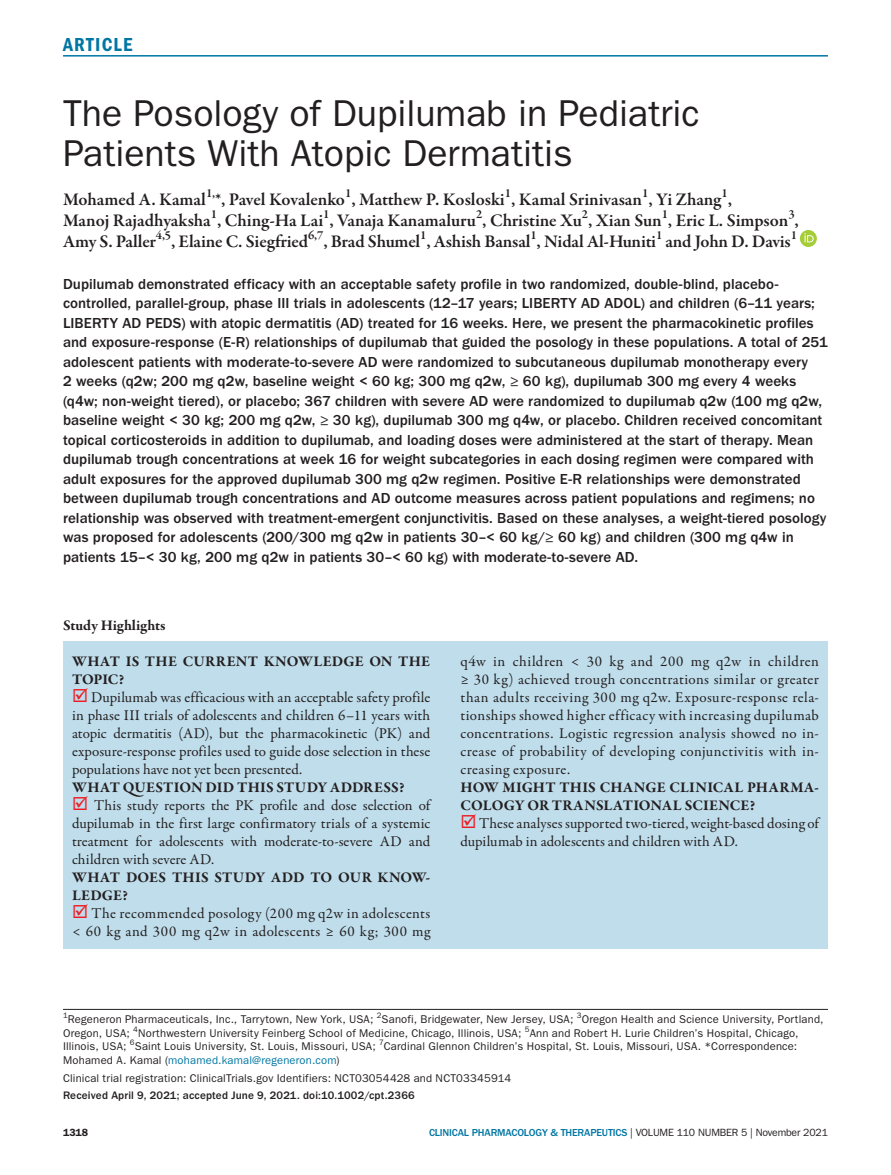
<style>
.page{position:relative;width:891px;height:1175px;background:#fff}
.page>*{position:absolute;margin:0;border:0;box-sizing:border-box;transform-origin:0 0}
.t1{font:37.5px/40.5px "ITC Franklin Gothic Std";color:#231f20}
.t2{font:19.5px "ITC Franklin Gothic Std Dm Cd";letter-spacing:.065em;color:#0076a3}
.t3{font:600 18px/21px "Garamond Premr Pro";letter-spacing:-.005em;color:#231f20}
.t4{font:500 15px/19.5px "ITC Franklin Gothic Std";letter-spacing:.005em;color:#231f20}
.t5{font:15px/18px "Garamond Premr Pro";letter-spacing:.015em;color:#231f20;text-align:justify}
.t6{font:700 15px/18px "Garamond Premr Pro";letter-spacing:.01em;color:#231f20}
.t7{font:11.25px/18px "ITC Franklin Gothic Std";letter-spacing:.015em;color:#231f20}
.t8{font:500 11.25px "ITC Franklin Gothic Std";letter-spacing:.015em;color:#231f20}
.t9{font:500 10.5px "ITC Franklin Gothic Std";letter-spacing:-.015em;color:#0076a3}
.t10{font:600 10.5px "ITC Franklin Gothic Std";color:#231f20}
.t11{font:7.8px "ITC Franklin Gothic Std";color:#231f20}
.s1{color:#ee1d23}
.s2{color:#0076a3}
.s3{font-weight:400;color:#231f20}
</style>
<div class="page">
<hr style="left:63px;top:55px;width:765px;height:2px;background:#0076a3">
<div style="left:800px;top:230px;width:17px;height:17px;background:#a5cd39;border-radius:50%"></div>
<svg style="left:804px;top:233px;width:10px;height:9px"></svg>
<hr style="left:63px;top:1009px;width:765px;height:1px;background:#231f20">
<div style="left:63px;top:606px;width:765px;height:342px;background:#bfddeb"></div>
<div style="left:51px;top:597px;width:780px;height:44px;background:#fff"></div>
<h2 class="t2" style="left:63px;top:33px;width:71px">ARTICLE</h2>
<h1 class="t1" style="left:63px;top:93px;width:638px">The Posology of Dupilumab in Pediatric<br>Patients With Atopic Dermatitis</h1>
<p class="t3" style="left:63px;top:189px;width:737px">Mohamed A. Kamal<sup>1,</sup>*, Pavel Kovalenko<sup>1</sup>, Matthew P. Kosloski<sup>1</sup>, Kamal Srinivasan<sup>1</sup>, Yi Zhang<sup>1</sup>,<br>Manoj Rajadhyaksha<sup>1</sup>, Ching-Ha Lai<sup>1</sup>, Vanaja Kanamaluru<sup>2</sup>, Christine Xu<sup>2</sup>, Xian Sun<sup>1</sup>, Eric L. Simpson<sup>3</sup>,<br>Amy S. Paller<sup>4,5</sup>, Elaine C. Siegfried<sup>6,7</sup>, Brad Shumel<sup>1</sup>, Ashish Bansal<sup>1</sup>, Nidal Al-Huniti<sup>1</sup> and John D. Davis<sup>1</sup></p>
<p class="t4" style="left:63px;top:274px;width:767px">Dupilumab demonstrated efficacy with an acceptable safety profile in two randomized, double-blind, placebo&shy;controlled, parallel-group, phase III trials in adolescents (12–17 years; LIBERTY AD ADOL) and children (6–11 years; LIBERTY AD PEDS) with atopic dermatitis (AD) treated for 16 weeks. Here, we present the pharmacokinetic profiles and exposure-response (E-R) relationships of dupilumab that guided the posology in these populations. A total of 251 adolescent patients with moderate-to-severe AD were randomized to subcutaneous dupilumab monotherapy every<br>2 weeks (q2w; 200 mg q2w, baseline weight &lt; 60 kg; 300 mg q2w, ≥ 60 kg), dupilumab 300 mg every 4 weeks (q4w; non-weight tiered), or placebo; 367 children with severe AD were randomized to dupilumab q2w (100 mg q2w, baseline weight &lt; 30 kg; 200 mg q2w, ≥ 30 kg), dupilumab 300 mg q4w, or placebo. Children received concomitant topical corticosteroids in addition to dupilumab, and loading doses were administered at the start of therapy. Mean dupilumab trough concentrations at week 16 for weight subcategories in each dosing regimen were compared with adult exposures for the approved dupilumab 300 mg q2w regimen. Positive E-R relationships were demonstrated between dupilumab trough concentrations and AD outcome measures across patient populations and regimens; no relationship was observed with treatment-emergent conjunctivitis. Based on these analyses, a weight-tiered posology was proposed for adolescents (200/300 mg q2w in patients 30–&lt; 60 kg/≥ 60 kg) and children (300 mg q4w in patients 15–&lt; 30 kg, 200 mg q2w in patients 30–&lt; 60 kg) with moderate-to-severe AD.</p>
<p class="t6" style="left:63px;top:616px;width:104px">Study Highlights</p>
<p class="t6" style="left:72px;top:652px;width:360px">WHAT IS THE CURRENT KNOWLEDGE ON THE<br>TOPIC?</p>
<p class="t5" style="left:72px;top:688px;width:360px"><span class="s1">☑</span> Dupilumab was efficacious with an acceptable safety profile in phase III trials of adolescents and children 6–11 years with atopic dermatitis (AD), but the pharmacokinetic (PK) and exposure-response profiles used to guide dose selection in these populations have not yet been presented.</p>
<p class="t6" style="left:72px;top:778px;width:334px">WHAT QUESTION DID THIS STUDY ADDRESS?</p>
<p class="t5" style="left:72px;top:796px;width:360px"><span class="s1">☑</span> This study reports the PK profile and dose selection of dupilumab in the first large confirmatory trials of a systemic treatment for adolescents with moderate-to-severe AD and children with severe AD.</p>
<p class="t6" style="left:72px;top:868px;width:360px">WHAT DOES THIS STUDY ADD TO OUR KNOW-<br>LEDGE?</p>
<p class="t5" style="left:72px;top:904px;width:360px"><span class="s1">☑</span> The recommended posology (200 mg q2w in adolescents &lt; 60 kg and 300 mg q2w in adolescents ≥ 60 kg; 300 mg</p>
<p class="t5" style="left:461px;top:652px;width:360px">q4w in children &lt; 30 kg and 200 mg q2w in children ≥ 30 kg) achieved trough concentrations similar or greater than adults receiving 300 mg q2w. Exposure-response rela&shy;tionships showed higher efficacy with increasing dupilumab concentrations. Logistic regression analysis showed no in&shy;crease of probability of developing conjunctivitis with in&shy;creasing exposure.</p>
<p class="t6" style="left:461px;top:778px;width:360px">HOW MIGHT THIS CHANGE CLINICAL PHARMA-<br>COLOGY OR TRANSLATIONAL SCIENCE?</p>
<p class="t5" style="left:461px;top:814px;width:360px"><span class="s1">☑</span> These analyses supported two-tiered, weight-based dosing of dupilumab in adolescents and children with AD.</p>
<p class="t11" style="left:63px;top:1011px;width:6px">1</p>
<p class="t7" style="left:68px;top:1010px;width:307px">Regeneron Pharmaceuticals, Inc., Tarrytown, New York, USA;</p>
<p class="t11" style="left:377px;top:1011px;width:6px">2</p>
<p class="t7" style="left:382px;top:1010px;width:193px">Sanofi, Bridgewater, New Jersey, USA;</p>
<p class="t11" style="left:577px;top:1011px;width:6px">3</p>
<p class="t7" style="left:582px;top:1010px;width:243px">Oregon Health and Science University, Portland,</p>
<p class="t7" style="left:63px;top:1024px;width:68px">Oregon, USA;</p>
<p class="t11" style="left:133px;top:1024px;width:6px">4</p>
<p class="t7" style="left:138px;top:1024px;width:385px">Northwestern University Feinberg School of Medicine, Chicago, Illinois, USA;</p>
<p class="t11" style="left:525px;top:1024px;width:6px">5</p>
<p class="t7" style="left:530px;top:1024px;width:270px">Ann and Robert H. Lurie Children’s Hospital, Chicago,</p>
<p class="t7" style="left:63px;top:1037px;width:65px">Illinois, USA;</p>
<p class="t11" style="left:130px;top:1038px;width:6px">6</p>
<p class="t7" style="left:135px;top:1037px;width:242px">Saint Louis University, St. Louis, Missouri, USA;</p>
<p class="t11" style="left:379px;top:1038px;width:6px">7</p>
<p class="t7" style="left:384px;top:1037px;width:415px">Cardinal Glennon Children’s Hospital, St. Louis, Missouri, USA. *Correspondence:</p>
<p class="t7" style="left:63px;top:1051px;width:450px">Mohamed A. Kamal (<span class="s2">mohamed.kamal@regeneron.com</span>)<br>Clinical trial registration: ClinicalTrials.gov Identifiers: NCT03054428 and NCT03345914</p>
<p class="t8" style="left:63px;top:1088px;width:353px">Received April 9, 2021; accepted June 9, 2021. doi:10.1002/cpt.2366</p>
<p class="t10" style="left:63px;top:1125px;width:27px">1318</p>
<p class="t9" style="left:429px;top:1126px;width:400px">CLINICAL PHARMACOLOGY &amp; THERAPEUTICS <span class="s3">| VOLUME 110 NUMBER 5 | November 2021</span></p>
</div>
